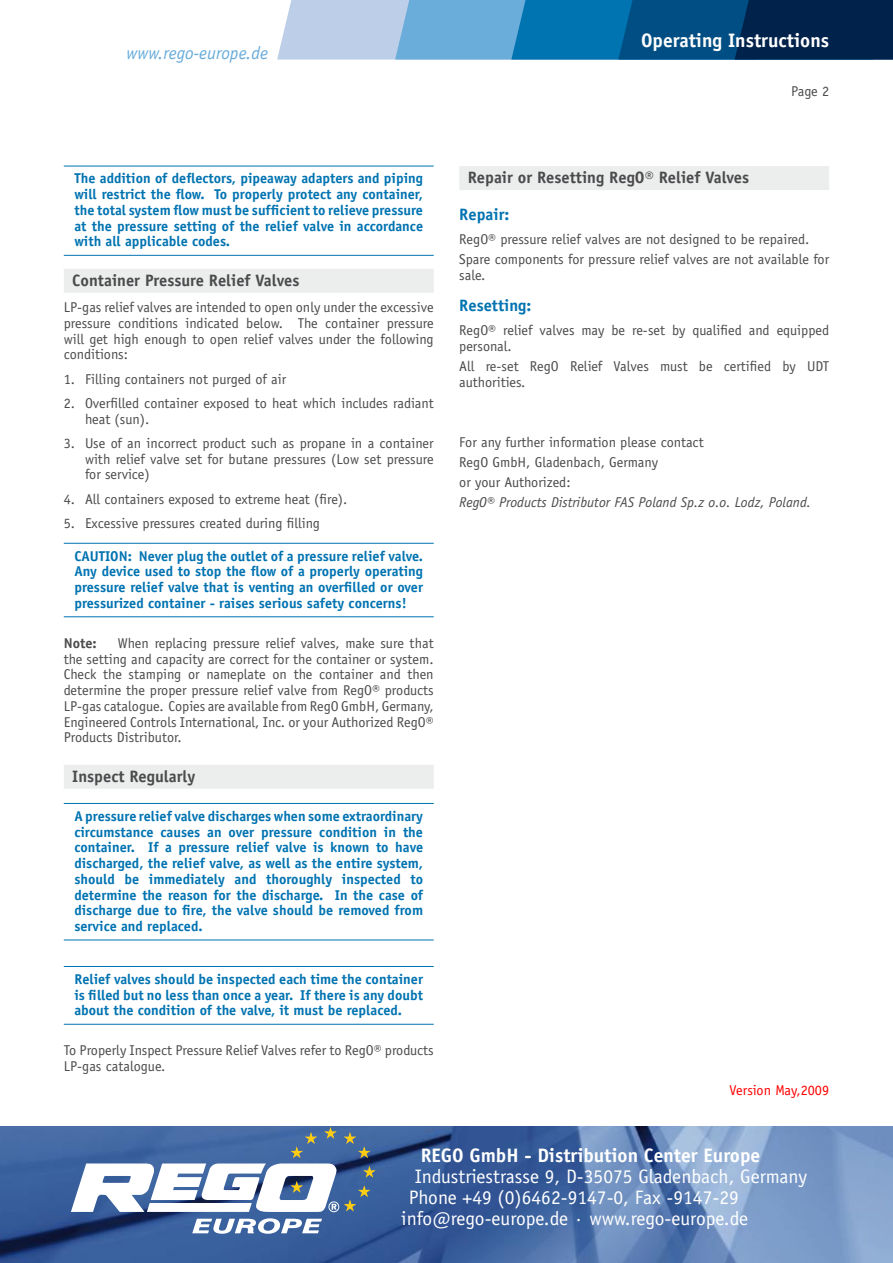
<style>
.page{position:relative;width:893px;height:1263px;background:#fff}
.page>*{position:absolute;margin:0;border:0;box-sizing:border-box;transform-origin:0 0}
.t1{font:19.5px "Officina Sans";color:#fff}
.t2{font:700 19.5px "Officina Sans";color:#fff}
.t3{font:italic 18px "Officina Sans";color:#6aacda}
.t4{font:700 16.5px "Officina Sans";color:#4b4b4d}
.t5{font:700 16.5px "Officina Sans";color:#0073b1}
.t6{font:14.25px/15.8px "Officina Sans";color:#4b4b4d}
.t7{font:700 14.25px/15.8px "Officina Sans";color:#0073b1;text-align:justify}
.t8{font:italic 14.25px "Officina Sans";color:#4b4b4d}
.t9{font:14.25px "Officina Sans";color:#f00}
.t10{font:700 14.25px "Officina Sans";color:#4b4b4d}
</style>
<div class="page">
<svg style="left:277px;top:0;width:616px;height:60px;background:#3b76a2"></svg>
<img style="left:0;top:1127px;width:893px;height:136px">
<svg style="left:71px;top:1127px;width:305px;height:85px"></svg>
<svg style="left:192px;top:1218px;width:130px;height:16px"></svg>
<hr style="left:64px;top:166px;width:370px;height:1px;background:#0073b1">
<hr style="left:64px;top:255px;width:370px;height:1px;background:#0073b1">
<div style="left:64px;top:269px;width:370px;height:24px;background:#eceded"></div>
<hr style="left:64px;top:543px;width:370px;height:1px;background:#0073b1">
<hr style="left:64px;top:616px;width:370px;height:1px;background:#0073b1">
<div style="left:64px;top:765px;width:370px;height:24px;background:#eceded"></div>
<hr style="left:64px;top:803px;width:370px;height:1px;background:#0073b1">
<hr style="left:64px;top:939px;width:370px;height:1px;background:#0073b1">
<hr style="left:64px;top:966px;width:370px;height:1px;background:#0073b1">
<hr style="left:64px;top:1024px;width:370px;height:1px;background:#0073b1">
<div style="left:459px;top:166px;width:370px;height:24px;background:#eceded"></div>
<p class="t3" style="left:127px;top:43px;width:143px">www.rego-europe.de</p>
<h1 class="t2" style="left:641px;top:28px;width:190px">Operating Instructions</h1>
<p class="t6" style="left:791px;top:83px;width:40px">Page 2</p>
<p class="t7" style="left:74px;top:171px;width:350px">The addition of deflectors, pipeaway adapters and piping will restrict the flow. To properly protect any container, the total system flow must be sufficient to relieve pressure at the pressure setting of the relief valve in accordance with all applicable codes.</p>
<p class="t4" style="left:72px;top:270px;width:229px">Container Pressure Relief Valves</p>
<p class="t6" style="left:64px;top:299px;width:371px;text-align:justify">LP-gas relief valves are intended to open only under the excessive pressure conditions indicated below. The container pressure will get high enough to open relief valves under the following conditions:</p>
<p class="t6" style="left:64px;top:371px;width:224px">1. Filling containers not purged of air</p>
<p class="t6" style="left:85px;top:395px;width:350px;text-indent:-21px">2. Overfilled container exposed to heat which includes radiant heat (sun).</p>
<p class="t6" style="left:85px;top:435px;width:350px;text-align:justify;text-indent:-21px">3. Use of an incorrect product such as propane in a container with relief valve set for butane pressures (Low set pressure for service)</p>
<p class="t6" style="left:64px;top:491px;width:285px">4. All containers exposed to extreme heat (fire).</p>
<p class="t6" style="left:64px;top:515px;width:258px">5. Excessive pressures created during filling</p>
<p class="t7" style="left:74px;top:548px;width:350px">CAUTION: Never plug the outlet of a pressure relief valve.<br>Any device used to stop the flow of a properly operating pressure relief valve that is venting an overfilled or over pressurized container - raises serious safety concerns!</p>
<p class="t10" style="left:64px;top:634px;width:34px">Note:</p>
<p class="t6" style="left:64px;top:635px;width:371px;text-align:justify;text-indent:54px">When replacing pressure relief valves, make sure that the setting and capacity are correct for the container or system.<br>Check the stamping or nameplate on the container and then determine the proper pressure relief valve from RegO® products LP-gas catalogue. Copies are available from RegO GmbH, Germany, Engineered Controls International, Inc. or your Authorized RegO® Products Distributor.</p>
<p class="t4" style="left:72px;top:766px;width:125px">Inspect Regularly</p>
<p class="t7" style="left:74px;top:808px;width:350px">A pressure relief valve discharges when some extraordinary circumstance causes an over pressure condition in the container. If a pressure relief valve is known to have discharged, the relief valve, as well as the entire system, should be immediately and thoroughly inspected to determine the reason for the discharge. In the case of discharge due to fire, the valve should be removed from service and replaced.</p>
<p class="t7" style="left:74px;top:971px;width:350px">Relief valves should be inspected each time the container is filled but no less than once a year. If there is any doubt about the condition of the valve, it must be replaced.</p>
<p class="t6" style="left:64px;top:1043px;width:371px">To Properly Inspect Pressure Relief Valves refer to RegO® products<br>LP-gas catalogue.</p>
<p class="t4" style="left:468px;top:167px;width:283px">Repair or Resetting RegO® Relief Valves</p>
<p class="t5" style="left:459px;top:204px;width:52px">Repair:</p>
<p class="t6" style="left:459px;top:230px;width:371px;line-height:20px">RegO® pressure relief valves are not designed to be repaired.<br>Spare components for pressure relief valves are not available for</p>
<p class="t6" style="left:459px;top:268px;width:28px">sale.</p>
<p class="t5" style="left:459px;top:295px;width:74px">Resetting:</p>
<p class="t6" style="left:459px;top:323px;width:371px">RegO® relief valves may be re-set by qualified and equipped personal.</p>
<p class="t6" style="left:459px;top:358px;width:371px">All re-set RegO Relief Valves must be certified by UDT authorities.</p>
<p class="t6" style="left:459px;top:432px;width:246px;line-height:20px">For any further information please contact<br>RegO GmbH, Gladenbach, Germany<br>or your Authorized:</p>
<p class="t8" style="left:459px;top:494px;width:353px">RegO® Products Distributor FAS Poland Sp.z o.o. Lodz, Poland.</p>
<p class="t9" style="left:730px;top:1082px;width:101px">Version May,2009</p>
<h1 class="t2" style="left:421px;top:1144px;width:341px">REGO GmbH - Distribution Center Europe</h1>
<h1 class="t1" style="left:415px;top:1165px;width:394px">Industriestrasse 9, D-35075 Gladenbach, Germany</h1>
<h1 class="t1" style="left:409px;top:1186px;width:332px">Phone +49 (0)6462-9147-0, Fax -9147-29</h1>
<h1 class="t1" style="left:401px;top:1207px;width:348px">info@rego-europe.de · www.rego-europe.de</h1>
</div>
